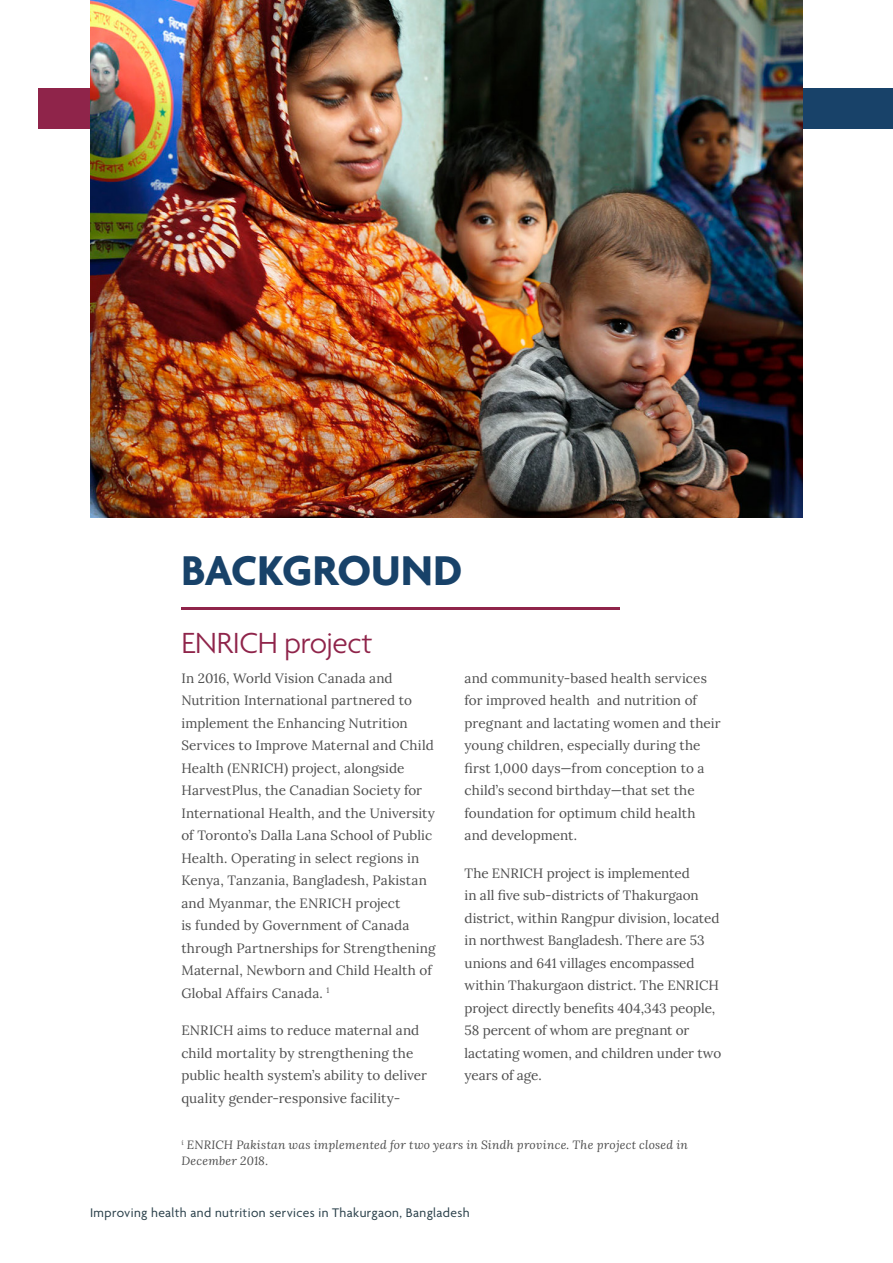
<style>
.page{position:relative;width:893px;height:1263px;background:#fff}
.page>*{position:absolute;margin:0;border:0;box-sizing:border-box;transform-origin:0 0}
.t1{font:700 45px "Agenda";color:#184269}
.t2{font:300 31.5px "Agenda";letter-spacing:-.01em;color:#8f244a}
.t3{font:13.5px/22.5px "Lora";letter-spacing:.005em;color:#4d4d4d}
.t4{font:13.5px "Agenda";letter-spacing:.03em;color:#293f49}
.t5{font:italic 12px/16.5px "Lora";letter-spacing:.02em;color:#4d4d4d}
</style>
<div class="page">
<div style="left:748px;top:88px;width:145px;height:40px;background:#184269"></div>
<div style="left:38px;top:88px;width:485px;height:40px;background:#8f244a"></div>
<img style="left:90px;top:0;width:713px;height:518px">
<hr style="left:181px;top:607px;width:439px;height:3px;background:#8f244a">
<h1 class="t1" style="left:181px;top:546px;width:283px">BACKGROUND</h1>
<h2 class="t2" style="left:181px;top:625px;width:193px">ENRICH project</h2>
<p class="t3" style="left:181px;top:666px;width:256px">In 2016, World Vision Canada and Nutrition International partnered to implement the Enhancing Nutrition Services to Improve Maternal and Child Health (ENRICH) project, alongside HarvestPlus, the Canadian Society for International Health, and the University of Toronto’s Dalla Lana School of Public Health. Operating in select regions in Kenya, Tanzania, Bangladesh, Pakistan and Myanmar, the ENRICH project<br>is funded by Government of Canada through Partnerships for Strengthening Maternal, Newborn and Child Health of Global Affairs Canada. <sup>1</sup></p>
<p class="t3" style="left:181px;top:1018px;width:247px">ENRICH aims to reduce maternal and child mortality by strengthening the public health system’s ability to deliver quality gender-responsive facility-</p>
<p class="t3" style="left:464px;top:666px;width:258px">and community-based health services for improved health and nutrition of pregnant and lactating women and their young children, especially during the first 1,000 days—from conception to a child’s second birthday—that set the foundation for optimum child health and development.</p>
<p class="t3" style="left:464px;top:861px;width:258px">The ENRICH project is implemented<br>in all five sub-districts of Thakurgaon district, within Rangpur division, located in northwest Bangladesh. There are 53 unions and 641 villages encompassed within Thakurgaon district. The ENRICH project directly benefits 404,343 people, 58 percent of whom are pregnant or lactating women, and children under two years of age.</p>
<p class="t5" style="left:181px;top:1136px;width:508px"><sup>i</sup> ENRICH Pakistan was implemented for two years in Sindh province. The project closed in<br>December 2018.</p>
<p class="t4" style="left:90px;top:1206px;width:381px">Improving health and nutrition services in Thakurgaon, Bangladesh</p>
</div>
